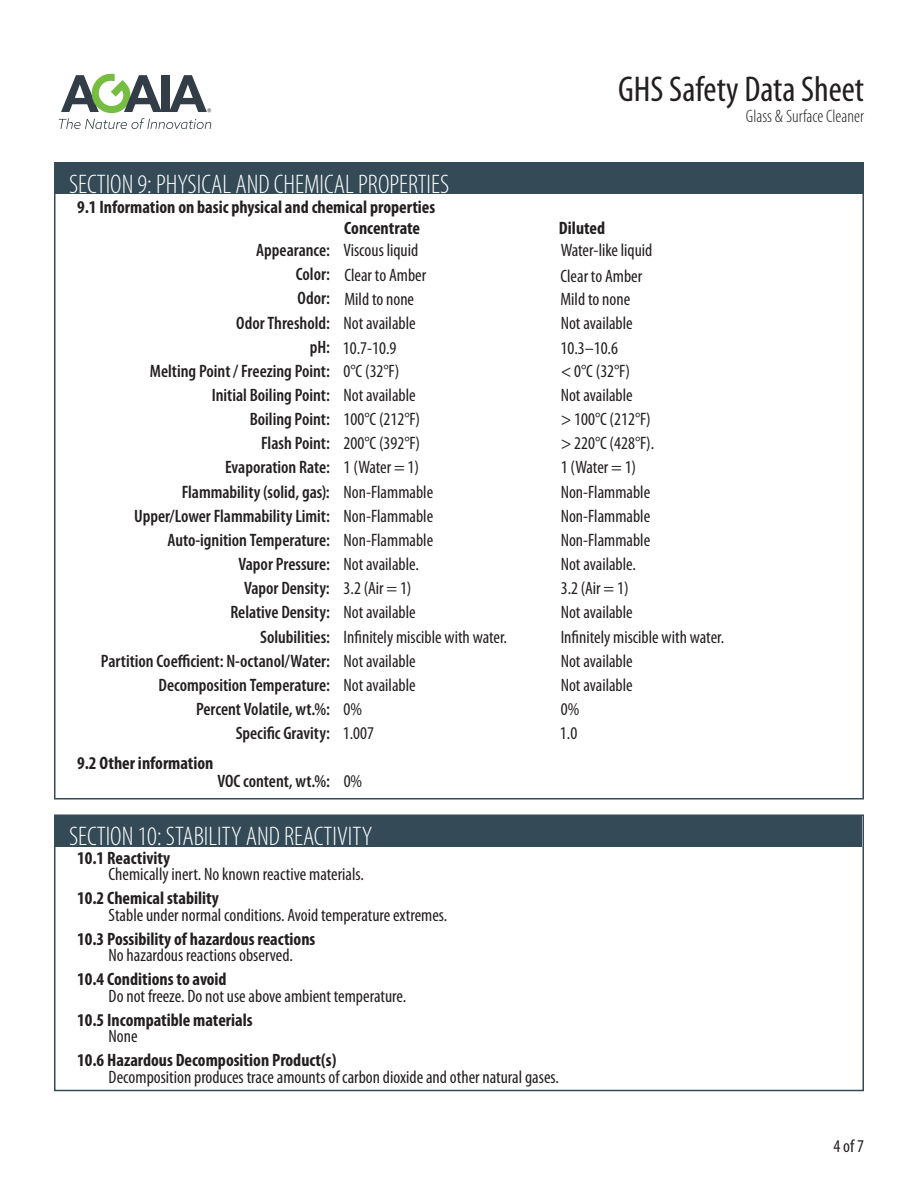
<style>
.page{position:relative;width:918px;height:1188px;background:#fff}
.page>*{position:absolute;margin:0;border:0;box-sizing:border-box;transform-origin:0 0}
.t1{font:condensed 36px "Myriad Pro";color:#231f20}
.t2{font:300 condensed 27px "Myriad Pro";color:#fff}
.t3{font:condensed 18px "Myriad Pro";color:#231f20}
.t4{font:600 condensed 18px/24.2px "Myriad Pro";color:#231f20}
.t5{font:700 condensed 18px "Myriad Pro";color:#231f20}
.t6{font:300 condensed 18px "Myriad Pro";color:#231f20}
.s1{font-weight:600}
.s2{font-weight:400}
</style>
<div class="page">
<svg style="left:59px;top:74px;width:152px;height:55px"></svg>
<div style="left:56px;top:816px;width:806px;height:31px;background:#344a57"></div>
<div style="left:54px;top:814px;width:810px;height:277px;border:2px solid #344a57"></div>
<div style="left:56px;top:164px;width:808px;height:30px;background:#344a57"></div>
<h1 class="t1" style="left:618px;top:67px;width:247px">GHS Safety Data Sheet</h1>
<p class="t6" style="left:746px;top:105px;width:120px">Glass &amp; Surface Cleaner</p>
<h2 class="t2" style="left:69px;top:168px;width:382px">SECTION 9: PHYSICAL AND CHEMICAL PROPERTIES</h2>
<p class="t5" style="left:77px;top:196px;width:360px">9.1 Information on basic physical and chemical properties</p>
<p class="t3" style="left:256px;top:239px;width:164px"><span class="s1">Appearance:</span> Viscous liquid</p>
<p class="t3" style="left:561px;top:239px;width:93px">Water-like liquid</p>
<p class="t4" style="left:296px;top:262px;width:36px">Color:</p>
<p class="t4" style="left:298px;top:286px;width:34px">Odor:</p>
<p class="t4" style="left:236px;top:310px;width:181px">Odor Threshold: <span class="s2">Not available</span></p>
<p class="t3" style="left:561px;top:312px;width:74px">Not available</p>
<p class="t4" style="left:150px;top:334px;width:251px;text-indent:160px">pH:<br>Melting Point / Freezing Point: <span class="s2">0°C (32°F)</span></p>
<p class="t5" style="left:344px;top:217px;width:77px">Concentrate</p>
<p class="t5" style="left:559px;top:217px;width:48px">Diluted</p>
<p class="t3" style="left:344px;top:264px;width:83px">Clear to Amber</p>
<p class="t3" style="left:561px;top:265px;width:83px">Clear to Amber</p>
<p class="t3" style="left:560px;top:288px;width:71px">Mild to none</p>
<p class="t3" style="left:344px;top:288px;width:71px">Mild to none</p>
<p class="t3" style="left:343px;top:338px;width:55px">10.7-10.9</p>
<p class="t3" style="left:561px;top:338px;width:59px">10.3–10.6</p>
<p class="t3" style="left:561px;top:360px;width:71px">&lt; 0°C (32°F)</p>
<p class="t4" style="left:212px;top:383px;width:205px">Initial Boiling Point: <span class="s2">Not available</span></p>
<p class="t3" style="left:561px;top:384px;width:74px">Not available</p>
<p class="t4" style="left:250px;top:407px;width:172px">Boiling Point: <span class="s2">100°C (212°F)</span></p>
<p class="t3" style="left:561px;top:408px;width:92px">&gt; 100°C (212°F)</p>
<p class="t3" style="left:261px;top:432px;width:160px"><span class="s1">Flash Point:</span> 200°C (392°F)</p>
<p class="t3" style="left:561px;top:432px;width:95px">&gt; 220°C (428°F).</p>
<p class="t4" style="left:225px;top:455px;width:196px">Evaporation Rate: <span class="s2">1 (Water = 1)</span></p>
<p class="t3" style="left:561px;top:457px;width:77px">1 (Water = 1)</p>
<p class="t4" style="left:182px;top:479px;width:253px">Flammability (solid, gas): <span class="s2">Non-Flammable</span></p>
<p class="t3" style="left:561px;top:481px;width:91px">Non-Flammable</p>
<p class="t4" style="left:134px;top:503px;width:300px">Upper/Lower Flammability Limit: <span class="s2">Non-Flammable</span></p>
<p class="t3" style="left:561px;top:505px;width:91px">Non-Flammable</p>
<p class="t4" style="left:167px;top:528px;width:267px">Auto-ignition Temperature: <span class="s2">Non-Flammable</span></p>
<p class="t3" style="left:561px;top:529px;width:91px">Non-Flammable</p>
<p class="t4" style="left:238px;top:552px;width:182px">Vapor Pressure: <span class="s2">Not available.</span></p>
<p class="t3" style="left:561px;top:553px;width:77px">Not available.</p>
<p class="t4" style="left:244px;top:576px;width:169px">Vapor Density: <span class="s2">3.2 (Air = 1)</span></p>
<p class="t3" style="left:561px;top:577px;width:69px">3.2 (Air = 1)</p>
<p class="t4" style="left:230px;top:600px;width:187px">Relative Density: <span class="s2">Not available</span></p>
<p class="t3" style="left:561px;top:602px;width:74px">Not available</p>
<p class="t3" style="left:260px;top:626px;width:248px"><span class="s1">Solubilities:</span> Infinitely miscible with water.</p>
<p class="t3" style="left:561px;top:626px;width:165px">Infinitely miscible with water.</p>
<p class="t4" style="left:101px;top:648px;width:316px">Partition Coefficient: N-octanol/Water: <span class="s2">Not available</span></p>
<p class="t3" style="left:561px;top:650px;width:74px">Not available</p>
<p class="t4" style="left:159px;top:673px;width:259px">Decomposition Temperature: <span class="s2">Not available</span></p>
<p class="t3" style="left:561px;top:674px;width:74px">Not available</p>
<p class="t4" style="left:196px;top:697px;width:168px">Percent Volatile, wt.%: <span class="s2">0%</span></p>
<p class="t3" style="left:561px;top:698px;width:20px">0%</p>
<p class="t4" style="left:236px;top:721px;width:96px">Specific Gravity:</p>
<p class="t5" style="left:77px;top:751px;width:138px">9.2 Other information</p>
<p class="t4" style="left:218px;top:769px;width:146px">VOC content, wt.%: <span class="s2">0%</span></p>
<p class="t3" style="left:343px;top:722px;width:33px">1.007</p>
<p class="t3" style="left:560px;top:722px;width:19px">1.0</p>
<h2 class="t2" style="left:69px;top:820px;width:305px">SECTION 10: STABILITY AND REACTIVITY</h2>
<p class="t5" style="left:77px;top:846px;width:95px">10.1 Reactivity</p>
<p class="t3" style="left:109px;top:864px;width:257px">Chemically inert. No known reactive materials.</p>
<p class="t5" style="left:77px;top:887px;width:143px">10.2 Chemical stability</p>
<p class="t3" style="left:109px;top:904px;width:340px">Stable under normal conditions. Avoid temperature extremes.</p>
<p class="t5" style="left:77px;top:927px;width:240px">10.3 Possibility of hazardous reactions</p>
<p class="t3" style="left:109px;top:945px;width:186px">No hazardous reactions observed.</p>
<p class="t5" style="left:77px;top:968px;width:151px">10.4 Conditions to avoid</p>
<p class="t3" style="left:109px;top:985px;width:299px">Do not freeze. Do not use above ambient temperature.</p>
<p class="t5" style="left:77px;top:1008px;width:177px">10.5 Incompatible materials</p>
<p class="t3" style="left:109px;top:1026px;width:31px">None</p>
<p class="t5" style="left:77px;top:1049px;width:261px">10.6 Hazardous Decomposition Product(s)</p>
<p class="t3" style="left:109px;top:1066px;width:452px">Decomposition produces trace amounts of carbon dioxide and other natural gases.</p>
<p class="t3" style="left:833px;top:1135px;width:32px">4 of 7</p>
</div>
